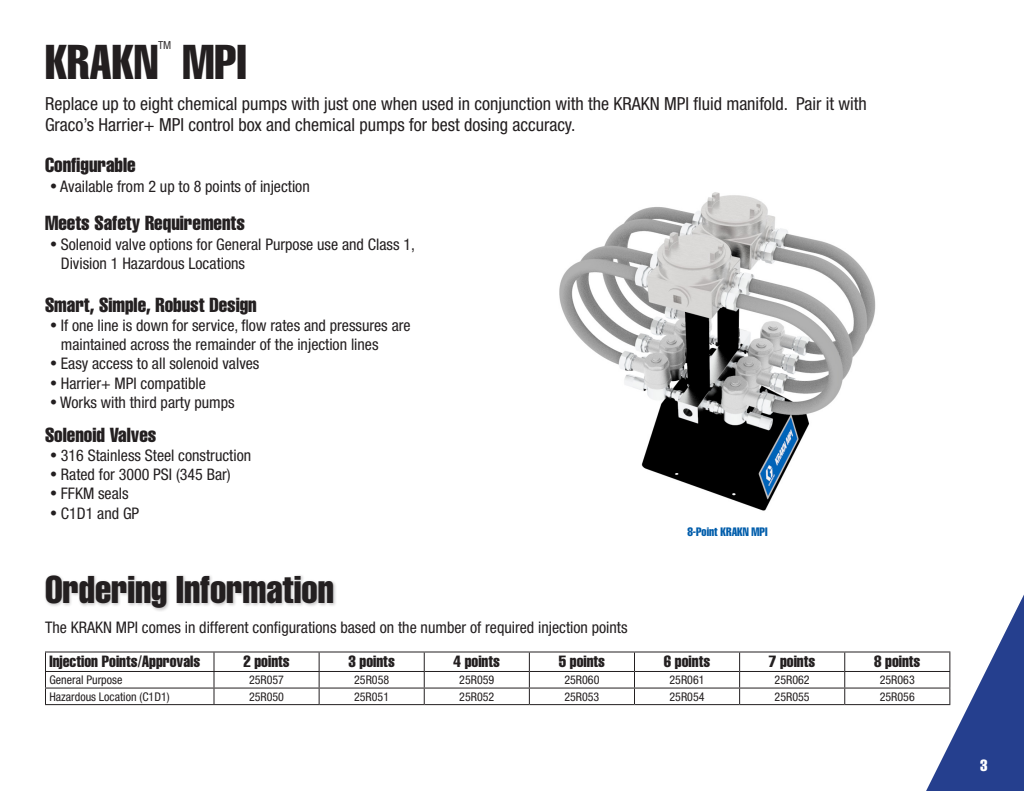
<style>
.page{position:relative;width:1024px;height:791px;background:#fff}
.page>*{position:absolute;margin:0;border:0;box-sizing:border-box;transform-origin:0 0}
.t1{font:48px "Helvetica LT Std Comp";color:#231f20}
.t2{font:38px "Helvetica LT Std Comp";color:#231f20}
.Body_Copy_White{font:20px "Helvetica LT Std Comp";color:#231f20}
.Body_Copy_White-2{font:condensed 18px/21px "Helvetica Neue LT Std";color:#231f20}
.Body_Copy_White-3{font:condensed 16px/19.2px "Helvetica Neue LT Std";color:#231f20}
.Body_Copy_White-4{font:16px "Helvetica LT Std Comp";color:#231f20}
.Body_Copy_White-5{font:16px "Helvetica LT Std Comp";color:#fff}
.Body_Copy_White-6{font:condensed 12px "Helvetica Neue LT Std";color:#231f20}
.Body_Copy_White-7{font:12px "Helvetica LT Std Comp";color:#015dab}
.t3{font:condensed 10.5px "Helvetica LT Std";color:#231f20}
.s1{font-size:14px}
</style>
<div class="page">
<img style="left:559px;top:192px;width:317px;height:319px">
<div style="left:44px;top:574px;width:294px;height:38px;background:#231f20;opacity:.25"></div>
<hr style="left:45px;top:652px;width:169px;height:1px;background:#231f20">
<hr style="left:214px;top:652px;width:105px;height:1px;background:#231f20">
<hr style="left:319px;top:652px;width:105px;height:1px;background:#231f20">
<hr style="left:424px;top:652px;width:105px;height:1px;background:#231f20">
<hr style="left:529px;top:652px;width:105px;height:1px;background:#231f20">
<hr style="left:634px;top:652px;width:106px;height:1px;background:#231f20">
<hr style="left:740px;top:652px;width:105px;height:1px;background:#231f20">
<hr style="left:845px;top:652px;width:105px;height:1px;background:#231f20">
<hr style="left:45px;top:671px;width:169px;height:1px;background:#231f20">
<hr style="left:214px;top:671px;width:105px;height:1px;background:#231f20">
<hr style="left:319px;top:671px;width:105px;height:1px;background:#231f20">
<hr style="left:424px;top:671px;width:105px;height:1px;background:#231f20">
<hr style="left:529px;top:671px;width:105px;height:1px;background:#231f20">
<hr style="left:634px;top:671px;width:106px;height:1px;background:#231f20">
<hr style="left:740px;top:671px;width:105px;height:1px;background:#231f20">
<hr style="left:845px;top:671px;width:105px;height:1px;background:#231f20">
<hr style="left:45px;top:688px;width:169px;height:1px;background:#231f20">
<svg style="left:45px;top:652px;width:1px;height:52px"></svg>
<hr style="left:214px;top:688px;width:105px;height:1px;background:#231f20">
<svg style="left:214px;top:652px;width:1px;height:52px"></svg>
<hr style="left:319px;top:688px;width:105px;height:1px;background:#231f20">
<svg style="left:319px;top:652px;width:1px;height:52px"></svg>
<hr style="left:424px;top:688px;width:105px;height:1px;background:#231f20">
<svg style="left:424px;top:652px;width:1px;height:52px"></svg>
<hr style="left:529px;top:688px;width:105px;height:1px;background:#231f20">
<svg style="left:529px;top:652px;width:1px;height:52px"></svg>
<hr style="left:634px;top:688px;width:106px;height:1px;background:#231f20">
<svg style="left:634px;top:652px;width:1px;height:52px"></svg>
<hr style="left:740px;top:688px;width:105px;height:1px;background:#231f20">
<svg style="left:739px;top:652px;width:1px;height:52px"></svg>
<hr style="left:845px;top:688px;width:105px;height:1px;background:#231f20">
<svg style="left:844px;top:652px;width:1px;height:52px"></svg>
<svg style="left:926px;top:595px;width:98px;height:196px"></svg>
<hr style="left:45px;top:704px;width:169px;height:1px;background:#231f20">
<hr style="left:214px;top:704px;width:105px;height:1px;background:#231f20">
<hr style="left:319px;top:704px;width:105px;height:1px;background:#231f20">
<hr style="left:424px;top:704px;width:105px;height:1px;background:#231f20">
<hr style="left:529px;top:704px;width:105px;height:1px;background:#231f20">
<hr style="left:634px;top:704px;width:106px;height:1px;background:#231f20">
<hr style="left:740px;top:704px;width:105px;height:1px;background:#231f20">
<hr style="left:845px;top:704px;width:105px;height:1px;background:#231f20">
<p class="t1" style="left:45px;top:32px;width:115px">KRAKN</p>
<p class="t3" style="left:158px;top:39px;width:15px">TM</p>
<p class="t1" style="left:183px;top:32px;width:66px">MPI</p>
<p class="Body_Copy_White-2" style="left:45px;top:93px;width:823px">Replace up to eight chemical pumps with just one when used in conjunction with the KRAKN MPI fluid manifold. Pair it with<br>Graco’s Harrier+ MPI control box and chemical pumps for best dosing accuracy.</p>
<p class="Body_Copy_White" style="left:45px;top:153px;width:92px">Configurable</p>
<p class="Body_Copy_White-3" style="left:50px;top:176px;width:261px"><span class="s1">•</span> Available from 2 up to 8 points of injection</p>
<p class="Body_Copy_White" style="left:45px;top:211px;width:202px">Meets Safety Requirements</p>
<p class="Body_Copy_White-3" style="left:61px;top:234px;width:356px;text-indent:-11px"><span class="s1">•</span> Solenoid valve options for General Purpose use and Class 1,<br>Division 1 Hazardous Locations</p>
<p class="Body_Copy_White" style="left:45px;top:292px;width:213px">Smart, Simple, Robust Design</p>
<p class="Body_Copy_White-3" style="left:61px;top:316px;width:351px;text-indent:-11px"><span class="s1">•</span> If one line is down for service, flow rates and pressures are maintained across the remainder of the injection lines</p>
<p class="Body_Copy_White-3" style="left:50px;top:354px;width:211px"><span class="s1">•</span> Easy access to all solenoid valves</p>
<p class="Body_Copy_White-3" style="left:50px;top:373px;width:157px"><span class="s1">•</span> Harrier+ MPI compatible</p>
<p class="Body_Copy_White-3" style="left:50px;top:392px;width:186px"><span class="s1">•</span> Works with third party pumps</p>
<p class="Body_Copy_White" style="left:45px;top:422px;width:113px">Solenoid Valves</p>
<p class="Body_Copy_White-3" style="left:50px;top:446px;width:203px"><span class="s1">•</span> 316 Stainless Steel construction</p>
<p class="Body_Copy_White-3" style="left:50px;top:465px;width:182px"><span class="s1">•</span> Rated for 3000 PSI (345 Bar)</p>
<p class="Body_Copy_White-3" style="left:50px;top:484px;width:80px"><span class="s1">•</span> FFKM seals</p>
<p class="Body_Copy_White-3" style="left:50px;top:503px;width:91px"><span class="s1">•</span> C1D1 and GP</p>
<p class="t2" style="left:45px;top:565px;width:290px">Ordering Information</p>
<p class="Body_Copy_White-3" style="left:45px;top:618px;width:584px">The KRAKN MPI comes in different configurations based on the number of required injection points</p>
<p class="Body_Copy_White-7" style="left:687px;top:524px;width:82px">8-Point KRAKN MPI</p>
<p class="Body_Copy_White-4" style="left:50px;top:652px;width:152px">Injection Points/Approvals</p>
<p class="Body_Copy_White-4" style="left:243px;top:652px;width:48px">2 points</p>
<p class="Body_Copy_White-4" style="left:348px;top:652px;width:48px">3 points</p>
<p class="Body_Copy_White-4" style="left:454px;top:652px;width:48px">4 points</p>
<p class="Body_Copy_White-4" style="left:559px;top:652px;width:48px">5 points</p>
<p class="Body_Copy_White-4" style="left:664px;top:652px;width:48px">6 points</p>
<p class="Body_Copy_White-4" style="left:769px;top:652px;width:48px">7 points</p>
<p class="Body_Copy_White-4" style="left:874px;top:652px;width:48px">8 points</p>
<p class="Body_Copy_White-6" style="left:50px;top:673px;width:74px">General Purpose</p>
<p class="Body_Copy_White-6" style="left:249px;top:673px;width:37px">25R057</p>
<p class="Body_Copy_White-6" style="left:354px;top:673px;width:37px">25R058</p>
<p class="Body_Copy_White-6" style="left:459px;top:673px;width:37px">25R059</p>
<p class="Body_Copy_White-6" style="left:564px;top:673px;width:37px">25R060</p>
<p class="Body_Copy_White-6" style="left:670px;top:673px;width:37px">25R061</p>
<p class="Body_Copy_White-6" style="left:775px;top:673px;width:37px">25R062</p>
<p class="Body_Copy_White-6" style="left:880px;top:673px;width:37px">25R063</p>
<p class="Body_Copy_White-6" style="left:49px;top:689px;width:122px">Hazardous Location (C1D1)</p>
<p class="Body_Copy_White-6" style="left:249px;top:689px;width:37px">25R050</p>
<p class="Body_Copy_White-6" style="left:354px;top:689px;width:37px">25R051</p>
<p class="Body_Copy_White-6" style="left:459px;top:689px;width:37px">25R052</p>
<p class="Body_Copy_White-6" style="left:564px;top:689px;width:37px">25R053</p>
<p class="Body_Copy_White-6" style="left:669px;top:689px;width:37px">25R054</p>
<p class="Body_Copy_White-6" style="left:775px;top:689px;width:37px">25R055</p>
<p class="Body_Copy_White-6" style="left:880px;top:689px;width:37px">25R056</p>
<p class="Body_Copy_White-5" style="left:980px;top:756px;width:9px">3</p>
</div>
